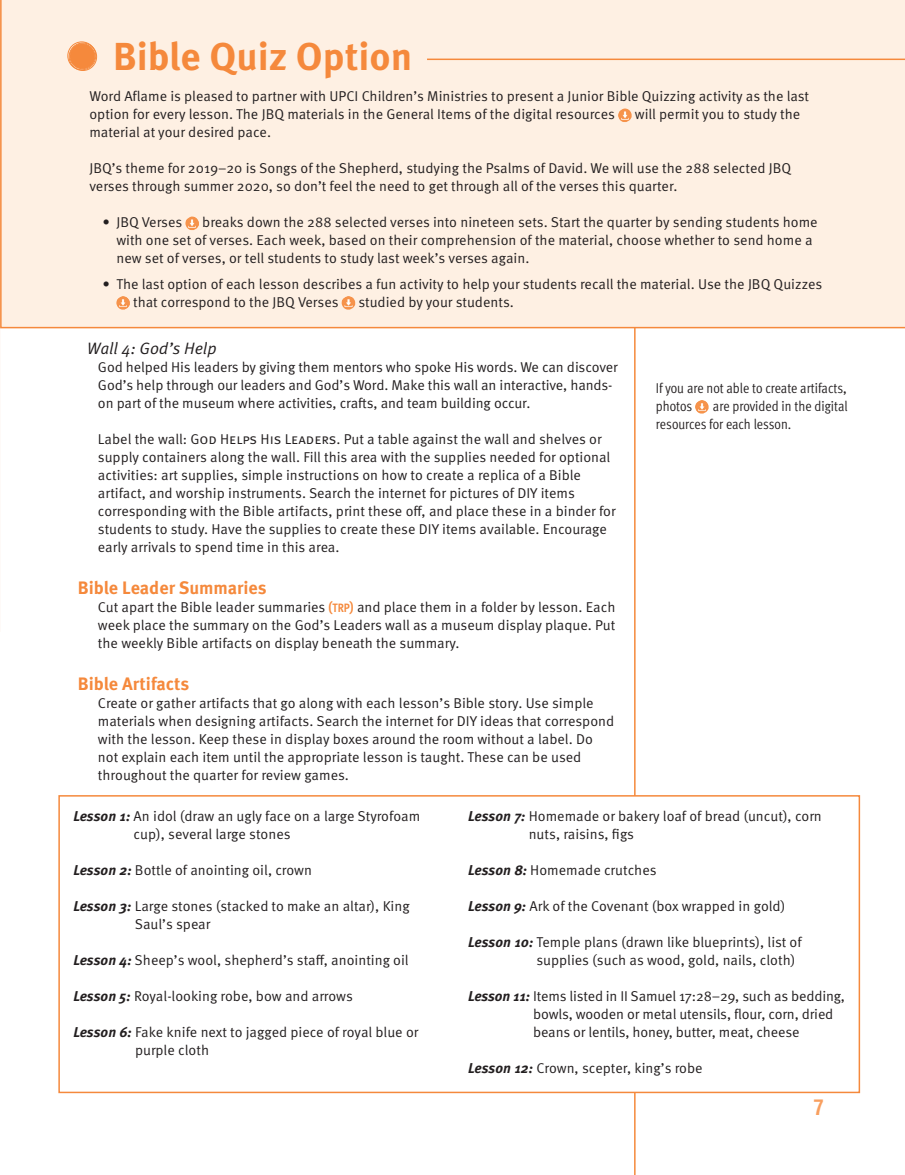
<style>
.page{position:relative;width:905px;height:1175px;background:#fff}
.page>*{position:absolute;margin:0;border:0;box-sizing:border-box;transform-origin:0 0}
.t1{font:700 39px "Meta Pro";color:#f5893c}
.t2{font:700 condensed 21px "Helvetica";color:#f89f5f}
.t3{font:700 18px "Meta Pro";color:#f5893c}
.t4{font:16.5px "Meta Pro Norm Ita";color:#231f20}
.t5{font:14.25px/18px "Meta Pro Norm";color:#231f20}
.t6{font:14.25px/18px "Meta Pro Cond Norm";color:#231f20}
.s1{font-family:"Meta Pro";font-weight:700}
.s2{font-family:"Meta Pro Cond Bold SC850";color:#f5893c}
.s3{font-family:"Meta Pro Cond Bold SC850";font-size:12.15px;color:#f5893c}
.s4{font-family:"Meta Pro";font-weight:700;font-style:italic}
</style>
<div class="page">
<hr style="left:634px;top:0;width:1px;height:1175px;background:#f5893c">
<div style="left:58px;top:795px;width:802px;height:298px;border:2px solid #f5893c"></div>
<div style="left:1px;top:0;width:904px;height:328px;background:#fef0e3"></div>
<div style="left:69px;top:43px;width:28px;height:28px;border:1px solid #f5893c;border-radius:50%"></div>
<div style="left:70px;top:44px;width:25px;height:25px;background:#f5893c;border-radius:50%"></div>
<div style="left:70px;top:44px;width:25px;height:25px;border:1px solid #f5893c;border-radius:50%"></div>
<div style="left:68px;top:42px;width:28px;height:28px;border:1px solid #f5893c;border-radius:50%"></div>
<svg style="left:695px;top:400px;width:13px;height:13px"></svg>
<svg style="left:0;top:0;width:1px;height:329px"></svg>
<h1 class="t1" style="left:113px;top:25px;width:301px">Bible Quiz Option</h1>
<p class="t5" style="left:89px;top:86px;width:721px">Word Aflame is pleased to partner with UPCI Children’s Ministries to present a Junior Bible Quizzing activity as the last option for every lesson. The JBQ materials in the General Items of the digital resources</p>
<p class="t5" style="left:635px;top:104px;width:167px">will permit you to study the</p>
<p class="t5" style="left:89px;top:122px;width:183px">material at your desired pace.</p>
<p class="t5" style="left:89px;top:158px;width:703px">JBQ’s theme for 2019–20 is Songs of the Shepherd, studying the Psalms of David. We will use the 288 selected JBQ verses through summer 2020, so don’t feel the need to get through all of the verses this quarter.</p>
<p class="t5" style="left:103px;top:212px;width:81px"><span class="s1">•</span> JBQ Verses</p>
<p class="t5" style="left:116px;top:212px;width:703px;text-indent:86px">breaks down the 288 selected verses into nineteen sets. Start the quarter by sending students home with one set of verses. Each week, based on their comprehension of the material, choose whether to send home a new set of verses, or tell students to study last week’s verses again.</p>
<p class="t5" style="left:133px;top:274px;width:690px;text-indent:-30px"><span class="s1">•</span> The last option of each lesson describes a fun activity to help your students recall the material. Use the JBQ Quizzes that correspond to the JBQ Verses</p>
<p class="t5" style="left:358px;top:292px;width:157px">studied by your students.</p>
<p class="t4" style="left:87px;top:336px;width:131px">Wall 4: God’s Help</p>
<p class="t5" style="left:98px;top:357px;width:521px">God helped His leaders by giving them mentors who spoke His words. We can discover<br>God’s help through our leaders and God’s Word. Make this wall an interactive, hands&shy;on part of the museum where activities, crafts, and team building occur.</p>
<p class="t5" style="left:98px;top:429px;width:519px">Label the wall: God Helps His Leaders. Put a table against the wall and shelves or supply containers along the wall. Fill this area with the supplies needed for optional activities: art supplies, simple instructions on how to create a replica of a Bible artifact, and worship instruments. Search the internet for pictures of DIY items corresponding with the Bible artifacts, print these off, and place these in a binder for students to study. Have the supplies to create these DIY items available. Encourage early arrivals to spend time in this area.</p>
<p class="t3" style="left:78px;top:574px;width:190px">Bible Leader Summaries</p>
<p class="t5" style="left:98px;top:597px;width:519px;text-align:justify">Cut apart the Bible leader summaries <span class="s2">(</span><span class="s3">trp</span><span class="s2">)</span> and place them in a folder by lesson. Each week place the summary on the God’s Leaders wall as a museum display plaque. Put the weekly Bible artifacts on display beneath the summary.</p>
<p class="t3" style="left:78px;top:670px;width:113px">Bible Artifacts</p>
<p class="t5" style="left:98px;top:693px;width:518px">Create or gather artifacts that go along with each lesson’s Bible story. Use simple materials when designing artifacts. Search the internet for DIY ideas that correspond with the lesson. Keep these in display boxes around the room without a label. Do not explain each item until the appropriate lesson is taught. These can be used throughout the quarter for review games.</p>
<p class="t5" style="left:134px;top:806px;width:288px;text-indent:-60px"><span class="s4">Lesson 1:</span> An idol (draw an ugly face on a large Styrofoam cup), several large stones</p>
<p class="t5" style="left:73px;top:860px;width:240px"><span class="s4">Lesson 2:</span> Bottle of anointing oil, crown</p>
<p class="t5" style="left:135px;top:896px;width:276px;text-indent:-61px"><span class="s4">Lesson 3:</span> Large stones (stacked to make an altar), King<br>Saul’s spear</p>
<p class="t5" style="left:73px;top:950px;width:337px"><span class="s4">Lesson 4:</span> Sheep’s wool, shepherd’s staff, anointing oil</p>
<p class="t5" style="left:73px;top:986px;width:281px"><span class="s4">Lesson 5:</span> Royal-looking robe, bow and arrows</p>
<p class="t5" style="left:135px;top:1022px;width:285px;text-indent:-62px"><span class="s4">Lesson 6:</span> Fake knife next to jagged piece of royal blue or purple cloth</p>
<p class="t6" style="left:656px;top:378px;width:192px">If you are not able to create artifacts, photos</p>
<p class="t6" style="left:656px;top:396px;width:193px;text-indent:57px">are provided in the digital resources for each lesson.</p>
<p class="t5" style="left:528px;top:806px;width:295px;text-indent:-60px"><span class="s4">Lesson 7:</span> Homemade or bakery loaf of bread (uncut), corn nuts, raisins, figs</p>
<p class="t5" style="left:468px;top:860px;width:190px"><span class="s4">Lesson 8:</span> Homemade crutches</p>
<p class="t5" style="left:468px;top:896px;width:318px"><span class="s4">Lesson 9:</span> Ark of the Covenant (box wrapped in gold)</p>
<p class="t5" style="left:536px;top:932px;width:267px;text-indent:-68px"><span class="s4">Lesson 10:</span> Temple plans (drawn like blueprints), list of supplies (such as wood, gold, nails, cloth)</p>
<p class="t5" style="left:533px;top:986px;width:313px;text-indent:-65px"><span class="s4">Lesson 11:</span> Items listed in II Samuel 17:28–29, such as bedding, bowls, wooden or metal utensils, flour, corn, dried beans or lentils, honey, butter, meat, cheese</p>
<p class="t5" style="left:468px;top:1058px;width:236px"><span class="s4">Lesson 12:</span> Crown, scepter, king’s robe</p>
<h2 class="t2" style="left:813px;top:1094px;width:12px">7</h2>
</div>
